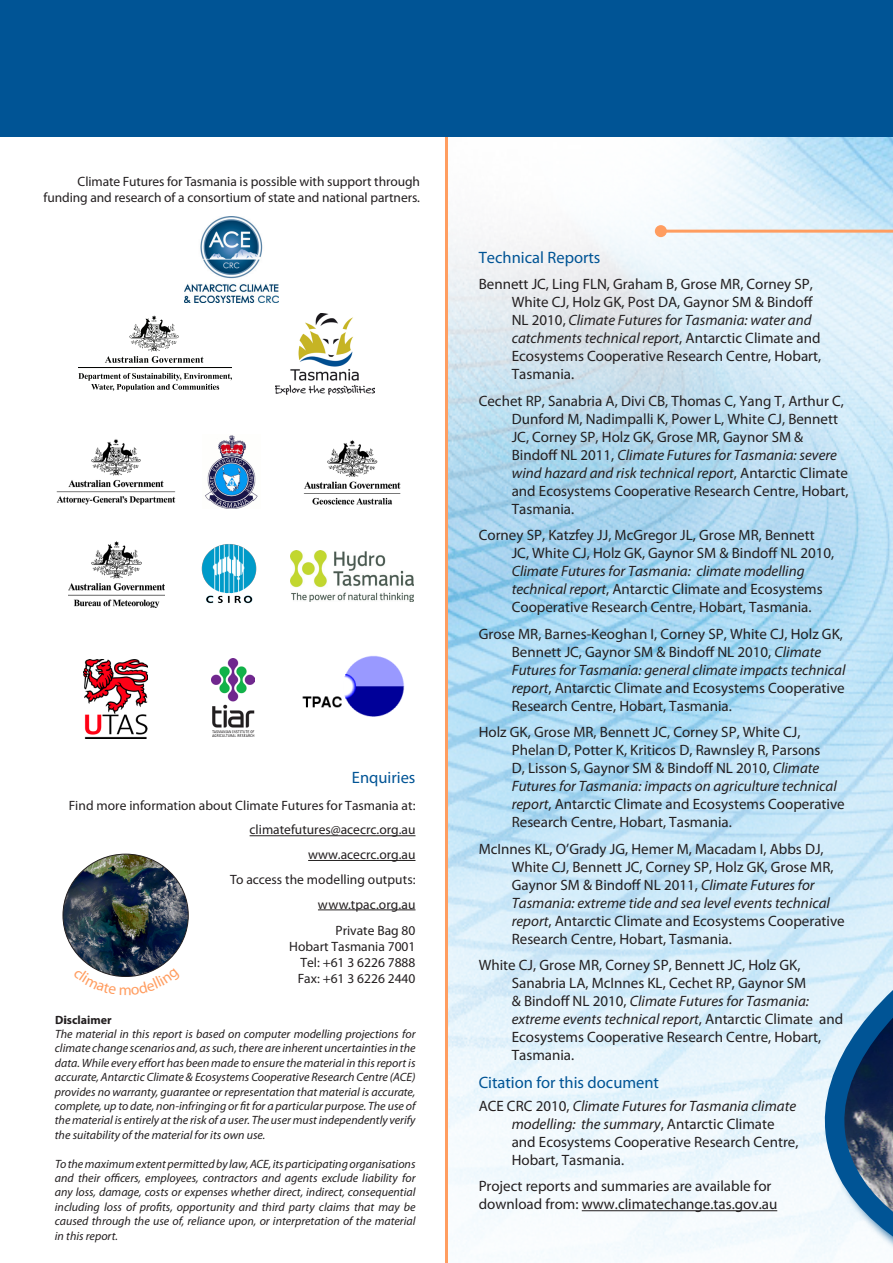
<style>
.page{position:relative;width:893px;height:1263px;background:#fff}
.page>*{position:absolute;margin:0;border:0;box-sizing:border-box;transform-origin:0 0}
.credit{font:16.5px "Myriad Pro";color:#005495}
.t1{font:15px/18px "Myriad Pro";color:#231f20}
.credit-2{font:13.5px/16.2px "Myriad Pro";color:#231f20;text-align:right}
.Figures_Caption{font:italic 12px/14.4px "Myriad Pro";color:#231f20;text-align:justify}
.Figures_Caption-2{font:700 12px "Myriad Pro";color:#231f20}
.s1{font-style:italic}
</style>
<div class="page">
<img style="left:448px;top:136px;width:445px;height:1127px">
<hr style="left:445px;top:136px;width:3px;height:1127px;background:#ff9d60">
<div style="left:0;top:0;width:893px;height:136px;background:#005495"></div>
<svg style="left:816px;top:761px;width:77px;height:502px;background:#a1bdd3"></svg>
<hr style="left:582px;top:1210px;width:195px;height:1px;background:#231f20">
<hr style="left:661px;top:230px;width:232px;height:3px;background:#ff9d60">
<div style="left:655px;top:225px;width:12px;height:12px;background:#ff9d60;border-radius:50%"></div>
<hr style="left:250px;top:835px;width:165px;height:1px;background:#231f20">
<hr style="left:308px;top:860px;width:107px;height:1px;background:#231f20">
<hr style="left:318px;top:909px;width:97px;height:1px;background:#231f20">
<img style="left:184px;top:216px;width:95px;height:86px">
<img style="left:205px;top:435px;width:53px;height:74px">
<img style="left:276px;top:313px;width:98px;height:82px">
<img style="left:303px;top:440px;width:98px;height:65px">
<hr style="left:78px;top:367px;width:154px;height:1px;background:#040503">
<svg style="left:105px;top:315px;width:98px;height:48px"></svg>
<svg style="left:78px;top:373px;width:154px;height:18px"></svg>
<img style="left:302px;top:656px;width:103px;height:61px">
<img style="left:211px;top:658px;width:43px;height:78px">
<img style="left:84px;top:659px;width:63px;height:80px">
<img style="left:290px;top:550px;width:124px;height:52px">
<img style="left:201px;top:544px;width:56px;height:60px">
<img style="left:68px;top:542px;width:96px;height:65px">
<img style="left:56px;top:439px;width:120px;height:66px">
<img style="left:63px;top:854px;width:125px;height:78px">
<svg style="left:65px;top:931px;width:122px;height:46px"></svg>
<p class="credit-2" style="left:44px;top:173px;width:378px">Climate Futures for Tasmania is possible with support through funding and research of a consortium of state and national partners.</p>
<p class="credit" style="left:352px;top:768px;width:65px">Enquiries</p>
<p class="credit-2" style="left:69px;top:797px;width:348px">Find more information about Climate Futures for Tasmania at:</p>
<p class="credit-2" style="left:250px;top:821px;width:167px">climatefutures@acecrc.org.au</p>
<p class="credit-2" style="left:308px;top:846px;width:109px">www.acecrc.org.au</p>
<p class="credit-2" style="left:230px;top:871px;width:187px">To access the modelling outputs:</p>
<p class="credit-2" style="left:318px;top:896px;width:99px">www.tpac.org.au</p>
<p class="credit-2" style="left:289px;top:922px;width:128px">Private Bag 80<br>Hobart Tasmania 7001</p>
<p class="credit-2" style="left:300px;top:954px;width:117px">Tel: +61 3 6226 7888</p>
<p class="credit-2" style="left:298px;top:970px;width:119px">Fax: +61 3 6226 2440</p>
<p class="Figures_Caption-2" style="left:55px;top:1012px;width:58px">Disclaimer</p>
<p class="Figures_Caption" style="left:55px;top:1026px;width:362px">The material in this report is based on computer modelling projections for climate change scenarios and, as such, there are inherent uncertainties in the data. While every effort has been made to ensure the material in this report is accurate, Antarctic Climate &amp; Ecosystems Cooperative Research Centre (ACE) provides no warranty, guarantee or representation that material is accurate, complete, up to date, non-infringing or fit for a particular purpose. The use of the material is entirely at the risk of a user. The user must independently verify the suitability of the material for its own use.</p>
<p class="Figures_Caption" style="left:55px;top:1156px;width:362px">To the maximum extent permitted by law, ACE, its participating organisations and their officers, employees, contractors and agents exclude liability for any loss, damage, costs or expenses whether direct, indirect, consequential including loss of profits, opportunity and third party claims that may be caused through the use of, reliance upon, or interpretation of the material in this report.</p>
<p class="credit" style="left:479px;top:247px;width:123px">Technical Reports</p>
<p class="t1" style="left:512px;top:275px;width:311px;text-indent:-33px">Bennett JC, Ling FLN, Graham B, Grose MR, Corney SP, White CJ, Holz GK, Post DA, Gaynor SM &amp; Bindoff NL 2010, <span class="s1">Climate Futures for Tasmania: water and catchments technical report</span>, Antarctic Climate and Ecosystems Cooperative Research Centre, Hobart, Tasmania.</p>
<p class="t1" style="left:512px;top:391px;width:338px;text-indent:-33px">Cechet RP, Sanabria A, Divi CB, Thomas C, Yang T, Arthur C, Dunford M, Nadimpalli K, Power L, White CJ, Bennett JC, Corney SP, Holz GK, Grose MR, Gaynor SM &amp; Bindoff NL 2011, <span class="s1">Climate Futures for Tasmania: severe wind hazard and risk technical report</span>, Antarctic Climate and Ecosystems Cooperative Research Centre, Hobart, Tasmania.</p>
<p class="t1" style="left:512px;top:526px;width:324px;text-indent:-33px">Corney SP, Katzfey JJ, McGregor JL, Grose MR, Bennett JC, White CJ, Holz GK, Gaynor SM &amp; Bindoff NL 2010, <span class="s1">Climate Futures for Tasmania: climate modelling technical report</span>, Antarctic Climate and Ecosystems Cooperative Research Centre, Hobart, Tasmania.</p>
<p class="t1" style="left:512px;top:624px;width:335px;text-indent:-33px">Grose MR, Barnes-Keoghan I, Corney SP, White CJ, Holz GK, Bennett JC, Gaynor SM &amp; Bindoff NL 2010, <span class="s1">Climate Futures for Tasmania: general climate impacts technical report</span>, Antarctic Climate and Ecosystems Cooperative Research Centre, Hobart, Tasmania.</p>
<p class="t1" style="left:512px;top:723px;width:335px;text-indent:-33px">Holz GK, Grose MR, Bennett JC, Corney SP, White CJ, Phelan D, Potter K, Kriticos D, Rawnsley R, Parsons<br>D, Lisson S, Gaynor SM &amp; Bindoff NL 2010, <span class="s1">Climate Futures for Tasmania: impacts on agriculture technical report</span>, Antarctic Climate and Ecosystems Cooperative Research Centre, Hobart, Tasmania.</p>
<p class="t1" style="left:512px;top:839px;width:335px;text-indent:-33px">McInnes KL, O’Grady JG, Hemer M, Macadam I, Abbs DJ, White CJ, Bennett JC, Corney SP, Holz GK, Grose MR, Gaynor SM &amp; Bindoff NL 2011, <span class="s1">Climate Futures for Tasmania: extreme tide and sea level events technical report</span>, Antarctic Climate and Ecosystems Cooperative Research Centre, Hobart, Tasmania.</p>
<p class="t1" style="left:512px;top:956px;width:333px;text-indent:-33px">White CJ, Grose MR, Corney SP, Bennett JC, Holz GK, Sanabria LA, McInnes KL, Cechet RP, Gaynor SM<br>&amp; Bindoff NL 2010, <span class="s1">Climate Futures for Tasmania: extreme events technical report</span>, Antarctic Climate and Ecosystems Cooperative Research Centre, Hobart, Tasmania.</p>
<p class="credit" style="left:479px;top:1073px;width:182px">Citation for this document</p>
<p class="t1" style="left:512px;top:1096px;width:288px;text-indent:-33px">ACE CRC 2010, <span class="s1">Climate Futures for Tasmania climate modelling: the summary</span>, Antarctic Climate and Ecosystems Cooperative Research Centre, Hobart, Tasmania.</p>
<p class="t1" style="left:479px;top:1177px;width:300px">Project reports and summaries are available for download from: www.climatechange.tas.gov.au</p>
</div>
